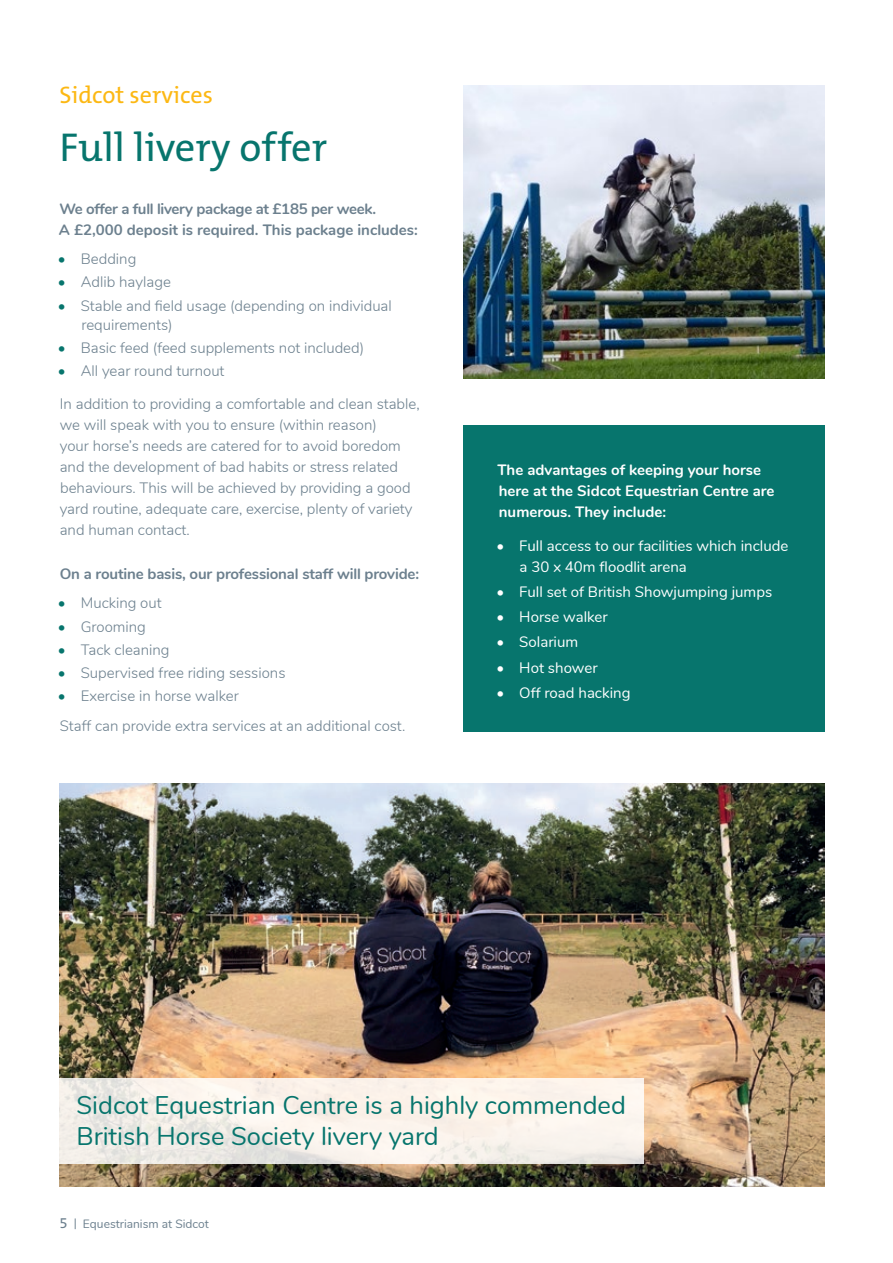
<style>
.page{position:relative;width:893px;height:1263px;background:#fff}
.page>*{position:absolute;margin:0;border:0;box-sizing:border-box;transform-origin:0 0}
.t1{font:40.5px "The Mix B W5 Plain";color:#07756d}
.t2{font:25.5px/30.6px "Nunito";color:#07756d}
.t3{font:24px "The Mix B W5 Plain";color:#fcb814}
.t4{font:300 15px/21px "Nunito";color:#6c808e}
.t5{font:15px/21px "Nunito";color:#fff}
.t6{font:700 15px/21px "Nunito";letter-spacing:-.01em;color:#6c808e}
.t7{font:700 15px/21px "Nunito";color:#fff}
.t8{font:12px "Nunito";color:#6c808e}
.s1{color:#07756d}
.s2{font-family:"The Mix B W5 Plain";font-size:15px}
</style>
<div class="page">
<img style="left:463px;top:85px;width:362px;height:293px">
<img style="left:60px;top:784px;width:765px;height:402px">
<div style="left:463px;top:425px;width:362px;height:307px;background:#07756d"></div>
<svg style="left:60px;top:1079px;width:584px;height:85px;fill:#f9f2ea"></svg>
<h3 class="t3" style="left:60px;top:79px;width:155px">Sidcot services</h3>
<h1 class="t1" style="left:60px;top:121px;width:269px">Full livery offer</h1>
<p class="t6" style="left:59px;top:197px;width:361px">We offer a full livery package at £185 per week.<br>A £2,000 deposit is required. This package includes:</p>
<p class="t4" style="left:58px;top:248px;width:80px"><span class="s1">•</span> Bedding</p>
<p class="t4" style="left:58px;top:271px;width:114px"><span class="s1">•</span> Adlib haylage</p>
<p class="t4" style="left:81px;top:295px;width:312px;line-height:19.5px;text-indent:-23px"><span class="s1">•</span> Stable and field usage (depending on individual requirements)</p>
<p class="t4" style="left:58px;top:337px;width:308px"><span class="s1">•</span> Basic feed (feed supplements not included)</p>
<p class="t4" style="left:58px;top:360px;width:168px"><span class="s1">•</span> All year round turnout</p>
<p class="t4" style="left:60px;top:393px;width:361px">In addition to providing a comfortable and clean stable, we will speak with you to ensure (within reason)<br>your horse’s needs are catered for to avoid boredom and the development of bad habits or stress related behaviours. This will be achieved by providing a good yard routine, adequate care, exercise, plenty of variety and human contact.</p>
<p class="t6" style="left:60px;top:562px;width:361px">On a routine basis, our professional staff will provide:</p>
<p class="t4" style="left:58px;top:592px;width:105px"><span class="s1">•</span> Mucking out</p>
<p class="t4" style="left:58px;top:615px;width:89px"><span class="s1">•</span> Grooming</p>
<p class="t4" style="left:58px;top:638px;width:113px"><span class="s1">•</span> Tack cleaning</p>
<p class="t4" style="left:58px;top:661px;width:229px"><span class="s1">•</span> Supervised free riding sessions</p>
<p class="t4" style="left:58px;top:680px;width:349px;line-height:29.7px"><span class="s1">•</span> Exercise in horse walker<br>Staff can provide extra services at an additional cost.</p>
<p class="t7" style="left:497px;top:458px;width:279px">The advantages of keeping your horse here at the Sidcot Equestrian Centre are numerous. They include:</p>
<p class="t5" style="left:520px;top:534px;width:270px;text-indent:-23px">• Full access to our facilities which include a 30 x 40m floodlit arena</p>
<p class="t5" style="left:496px;top:580px;width:277px">• Full set of British Showjumping jumps</p>
<p class="t5" style="left:496px;top:605px;width:113px">• Horse walker</p>
<p class="t5" style="left:496px;top:631px;width:83px">• Solarium</p>
<p class="t5" style="left:496px;top:656px;width:103px">• Hot shower</p>
<p class="t5" style="left:496px;top:681px;width:135px">• Off road hacking</p>
<h2 class="t2" style="left:77px;top:1088px;width:551px">Sidcot Equestrian Centre is a highly commended<br>British Horse Society livery yard</h2>
<p class="t8" style="left:60px;top:1215px;width:151px"><span class="s2">5</span> | Equestrianism at Sidcot</p>
</div>
